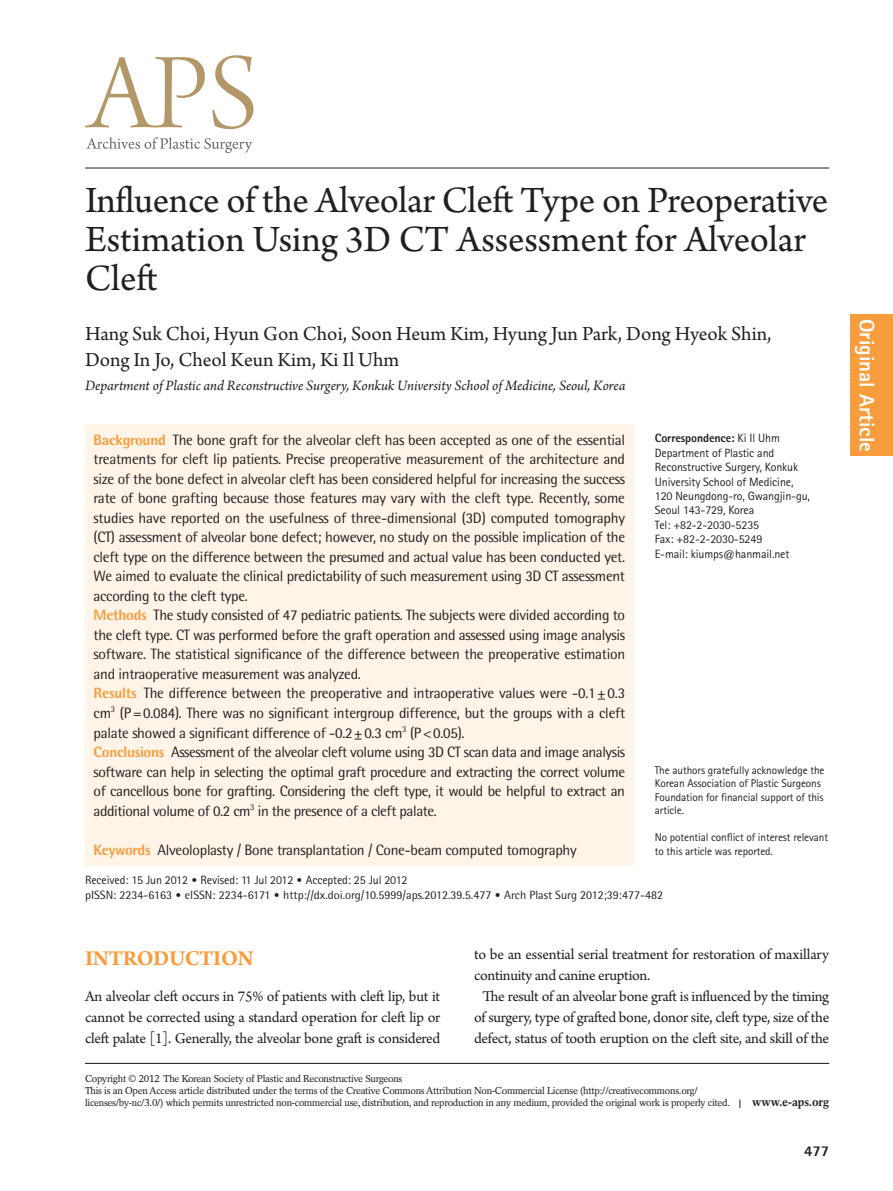
<style>
.page{position:relative;width:893px;height:1191px;background:#fff}
.page>*{position:absolute;margin:0;border:0;box-sizing:border-box;transform-origin:0 0}
.t1{font:39px/39px "Arno Pro";letter-spacing:-.005em;color:#231f20}
.t2{font:700 22.5px "Arno Pro";letter-spacing:-.02em;color:#f89d3d}
.t3{font:21px/25.2px "Arno Pro";color:#231f20}
.t4{font:800 21px "Rotis Sans Serif Std";color:#fff}
.t5{font:15.75px/21px "Arno Pro";letter-spacing:-.02em;color:#231f20;text-align:justify}
.t6{font:15px/19.5px "Rotis Semi Sans Std";letter-spacing:-.02em;color:#231f20}
.t7{font:italic 15px "Arno Pro";letter-spacing:-.005em;color:#231f20}
.t8{font:800 15px "Rotis Semi Sans Std";color:#231f20}
.t9{font:12px/14.4px "Rotis Sans Serif Std";letter-spacing:-.01em;color:#231f20}
.t10{font:12px "Rotis Semi Sans Std";color:#231f20}
.t11{font:700 12px "Rotation LT Std";letter-spacing:-.01em;color:#231f20}
.t12{font:11.25px/13.5px "Rotis Sans Serif Std";letter-spacing:-.01em;color:#231f20}
.t13{font:10.05px/12px "Rotation LT Std";letter-spacing:-.025em;color:#231f20}
.s1{font-weight:800}
.s2{font-weight:800;color:#f89d3d}
.s3{font-family:"DIN Pro";font-weight:300}
</style>
<div class="page">
<hr style="left:85px;top:1062px;width:744px;height:2px;background:#231f20">
<hr style="left:85px;top:168px;width:744px;height:1px;background:#231f20">
<svg style="left:85px;top:55px;width:168px;height:74px"></svg>
<svg style="left:86px;top:137px;width:166px;height:16px"></svg>
<div style="left:85px;top:424px;width:549px;height:441px;background:#fef4e7"></div>
<div style="left:850px;top:314px;width:43px;height:142px;background:#f89d3d"></div>
<h1 class="t1" style="left:85px;top:183px;width:745px">Influence of the Alveolar Cleft Type on Preoperative<br>Estimation Using 3D CT Assessment for Alveolar<br>Cleft</h1>
<h3 class="t3" style="left:85px;top:322px;width:688px">Hang Suk Choi, Hyun Gon Choi, Soon Heum Kim, Hyung Jun Park, Dong Hyeok Shin,<br>Dong In Jo, Cheol Keun Kim, Ki Il Uhm</h3>
<p class="t7" style="left:85px;top:377px;width:542px">Department of Plastic and Reconstructive Surgery, Konkuk University School of Medicine, Seoul, Korea</p>
<p class="t9" style="left:655px;top:431px;width:157px"><span class="s1">Correspondence:</span> Ki Il Uhm<br>Department of Plastic and<br>Reconstructive Surgery, Konkuk<br>University School of Medicine,<br>120 Neungdong-ro, Gwangjin-gu,<br>Seoul 143-729, Korea<br>Tel: +82-2-2030-5235<br>Fax: +82-2-2030-5249<br>E-mail: kiumps@hanmail.net</p>
<p class="t6" style="left:93px;top:430px;width:533px"><span class="s2">Background</span> The bone graft for the alveolar cleft has been accepted as one of the essential treatments for cleft lip patients. Precise preoperative measurement of the architecture and size of the bone defect in alveolar cleft has been considered helpful for increasing the success rate of bone grafting because those features may vary with the cleft type. Recently, some studies have reported on the usefulness of three-dimensional (3D) computed tomography (CT) assessment of alveolar bone defect; however, no study on the possible implication of the cleft type on the difference between the presumed and actual value has been conducted yet.<br>We aimed to evaluate the clinical predictability of such measurement using 3D CT assessment according to the cleft type.<br><span class="s2">Methods</span> The study consisted of 47 pediatric patients. The subjects were divided according to the cleft type. CT was performed before the graft operation and assessed using image analysis software. The statistical significance of the difference between the preoperative estimation and intraoperative measurement was analyzed.<br><span class="s2">Results</span> The difference between the preoperative and intraoperative values were -0.1± 0.3 cm<sup>3</sup> (P= 0.084). There was no significant intergroup difference, but the groups with a cleft palate showed a significant difference of -0.2± 0.3 cm<sup>3</sup> (P&lt; 0.05).<br><span class="s2">Conclusions</span> Assessment of the alveolar cleft volume using 3D CT scan data and image analysis software can help in selecting the optimal graft procedure and extracting the correct volume of cancellous bone for grafting. Considering the cleft type, it would be helpful to extract an additional volume of 0.2 cm<sup>3</sup> in the presence of a cleft palate.</p>
<p class="t6" style="left:94px;top:839px;width:485px"><span class="s2">Keywords</span> Alveoloplasty / Bone transplantation / Cone-beam computed tomography</p>
<p class="t9" style="left:85px;top:873px;width:324px">Received: 15 Jun 2012 <span class="s3">•</span> Revised: 11 Jul 2012 <span class="s3">•</span> Accepted: 25 Jul 2012</p>
<p class="t10" style="left:85px;top:887px;width:579px">pISSN: 2234-6163 <span class="s3">•</span> eISSN: 2234-6171 <span class="s3">•</span> http://dx.doi.org/10.5999/aps.2012.39.5.477 <span class="s3">•</span> Arch Plast Surg 2012;39:477-482</p>
<p class="t12" style="left:655px;top:763px;width:171px">The authors gratefully acknowledge the<br>Korean Association of Plastic Surgeons<br>Foundation for financial support of this article.</p>
<p class="t12" style="left:655px;top:830px;width:175px">No potential conflict of interest relevant to this article was reported.</p>
<h2 class="t2" style="left:85px;top:945px;width:170px">INTRODUCTION</h2>
<p class="t5" style="left:85px;top:987px;width:357px">An alveolar cleft occurs in 75% of patients with cleft lip, but it cannot be corrected using a standard operation for cleft lip or cleft palate [1]. Generally, the alveolar bone graft is considered</p>
<p class="t5" style="left:474px;top:945px;width:356px">to be an essential serial treatment for restoration of maxillary</p>
<p class="t5" style="left:474px;top:966px;width:178px">continuity and canine eruption.</p>
<p class="t5" style="left:483px;top:987px;width:348px">The result of an alveolar bone graft is influenced by the timing</p>
<p class="t5" style="left:474px;top:1008px;width:357px">of surgery, type of grafted bone, donor site, cleft type, size of the</p>
<p class="t5" style="left:474px;top:1029px;width:357px">defect, status of tooth eruption on the cleft site, and skill of the</p>
<p class="t13" style="left:85px;top:1073px;width:647px">Copyright © 2012 The Korean Society of Plastic and Reconstructive Surgeons<br>This is an Open Access article distributed under the terms of the Creative Commons Attribution Non-Commercial License (http://creativecommons.org/ licenses/by-nc/3.0/) which permits unrestricted non-commercial use, distribution, and reproduction in any medium, provided the original work is properly cited.</p>
<p class="t11" style="left:752px;top:1095px;width:78px">www.e-aps.org</p>
<p class="t8" style="left:804px;top:1141px;width:27px">477</p>
<h3 class="t4" style="left:880px;top:319px;width:134px;rotate:90deg">Original Article</h3>
</div>
